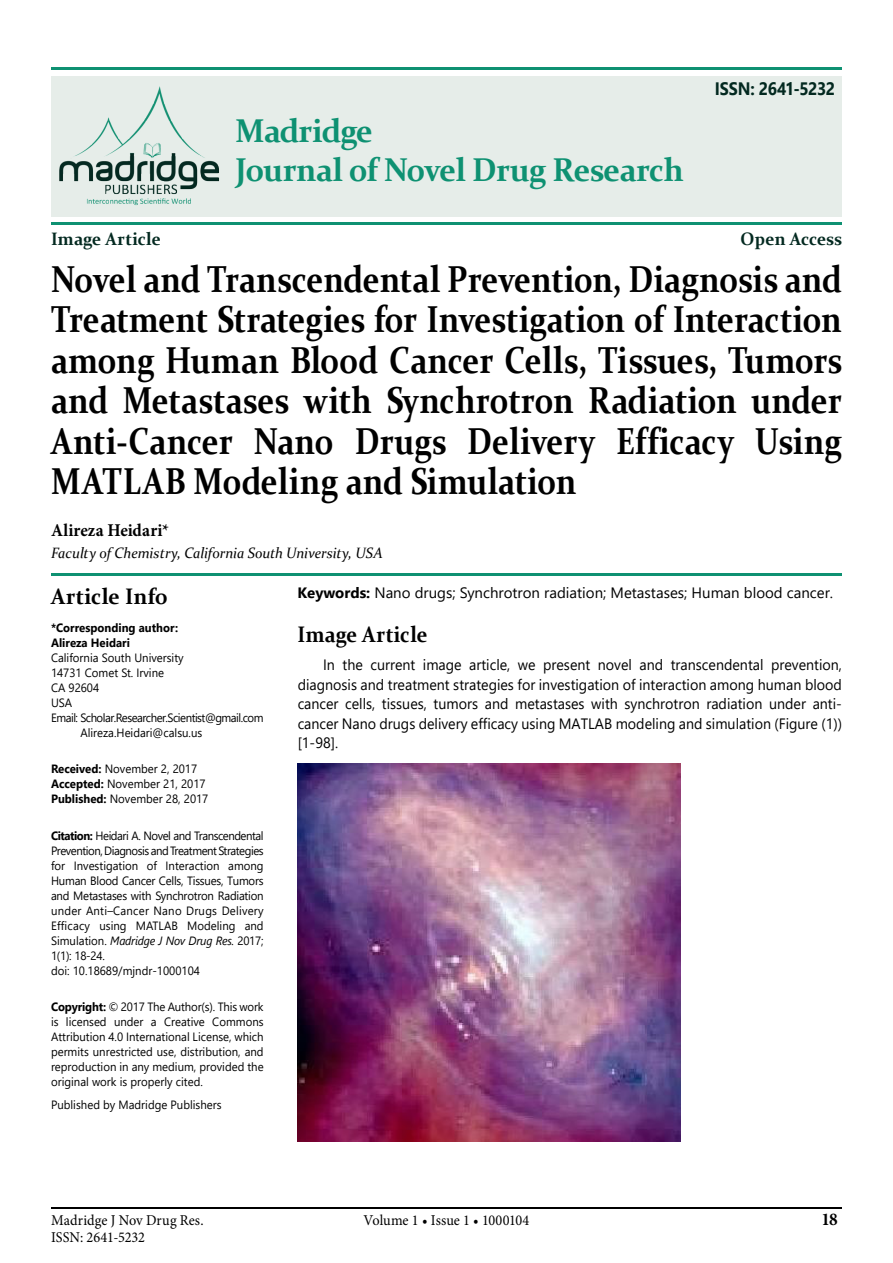
<style>
.page{position:relative;width:893px;height:1263px;background:#fff}
.page>*{position:absolute;margin:0;border:0;box-sizing:border-box;transform-origin:0 0}
.t1{font:700 37.5px/40.5px "Constantia";letter-spacing:.005em;color:#000;text-align:justify;scale:.85 1}
.t2{font:700 33px/39px "Constantia";letter-spacing:-.02em;color:#0e9172;scale:.95 1}
.t3{font:700 22.5px "Constantia";letter-spacing:.01em;color:#000;scale:.9 1}
.t4{font:700 22.5px "Constantia";letter-spacing:.01em;color:#000;scale:.95 1}
.t5{font:700 18px "Constantia";letter-spacing:.005em;color:#032920;scale:.95 1}
.t6{font:700 18px "Minion Pro";letter-spacing:.005em;color:#000;scale:.95 1}
.t7{font:700 18px "Segoe UI";letter-spacing:-.03em;color:#032920;scale:.9 1}
.t8{font:15px/19.5px "Segoe UI";color:#000;text-align:justify;scale:.95 1}
.t9{font:15px "Segoe UI";color:#000}
.t10{font:15px "Minion Pro";color:#000;scale:.95 1}
.t11{font:italic 15px "Constantia";letter-spacing:-.005em;color:#000;scale:.95 1}
.t12{font:12px/15px "Segoe UI";color:#000;scale:.95 1}
.t13{font:12px/15px "Segoe UI";letter-spacing:-.02em;color:#000;scale:.95 1}
.t14{font:12px "Segoe UI";letter-spacing:-.045em;color:#000;scale:.95 1}
.t15{font:700 12px/15px "Segoe UI";color:#000;scale:.95 1}
.s1{font-weight:700}
.s2{font-style:italic}
</style>
<div class="page">
<hr style="left:51px;top:1208px;width:791px;height:1px;background:#000">
<div style="left:51px;top:76px;width:791px;height:140px;background:#e6ede9"></div>
<hr style="left:51px;top:223px;width:791px;height:2px;background:#0e9172">
<hr style="left:51px;top:573px;width:791px;height:3px;background:#0e9172">
<hr style="left:51px;top:68px;width:791px;height:2px;background:#0e9172">
<img style="left:59px;top:86px;width:160px;height:120px">
<img style="left:298px;top:763px;width:382px;height:379px">
<h2 class="t2" style="left:236px;top:109px;width:473px">Madridge<br>Journal of Novel Drug Research</h2>
<h3 class="t7" style="left:715px;top:71px;width:135px">ISSN: 2641-5232</h3>
<h3 class="t5" style="left:51px;top:226px;width:117px">Image Article</h3>
<h3 class="t5" style="left:741px;top:226px;width:108px">Open Access</h3>
<p class="t1" style="left:51px;top:257px;width:932px">Novel and Transcendental Prevention, Diagnosis and Treatment Strategies for Investigation of Interaction among Human Blood Cancer Cells, Tissues, Tumors and Metastases with Synchrotron Radiation under Anti-Cancer Nano Drugs Delivery Efficacy Using MATLAB Modeling and Simulation</p>
<h3 class="t6" style="left:51px;top:518px;width:126px">Alireza Heidari*</h3>
<p class="t11" style="left:51px;top:543px;width:351px">Faculty of Chemistry, California South University, USA</p>
<h3 class="t4" style="left:51px;top:581px;width:125px">Article Info</h3>
<p class="t15" style="left:51px;top:619px;width:135px">*Corresponding author:<br>Alireza Heidari</p>
<p class="t12" style="left:51px;top:649px;width:141px">California South University</p>
<p class="t12" style="left:51px;top:664px;width:121px">14731 Comet St. Irvine</p>
<p class="t12" style="left:51px;top:679px;width:52px">CA 92604</p>
<p class="t12" style="left:51px;top:694px;width:24px">USA</p>
<p class="t14" style="left:51px;top:706px;width:225px">Email: Scholar.Researcher.Scientist@gmail.com</p>
<p class="t12" style="left:80px;top:724px;width:130px">Alireza.Heidari@calsu.us</p>
<p class="t12" style="left:51px;top:760px;width:167px"><span class="s1">Received:</span> November 2, 2017<br><span class="s1">Accepted:</span> November 21, 2017<br><span class="s1">Published:</span> November 28, 2017</p>
<p class="t13" style="left:51px;top:827px;width:225px"><span class="s1">Citation:</span> Heidari A. Novel and Transcendental Prevention, Diagnosis and Treatment Strategies for Investigation of Interaction among Human Blood Cancer Cells, Tissues, Tumors and Metastases with Synchrotron Radiation under Anti–Cancer Nano Drugs Delivery Efficacy using MATLAB Modeling and Simulation. <span class="s2">Madridge J Nov Drug Res.</span> 2017; 1(1): 18-24.<br>doi: 10.18689/mjndr-1000104</p>
<p class="t12" style="left:51px;top:998px;width:225px;text-align:justify"><span class="s1">Copyright:</span> © 2017 The Author(s). This work is licensed under a Creative Commons Attribution 4.0 International License, which permits unrestricted use, distribution, and reproduction in any medium, provided the original work is properly cited.</p>
<p class="t12" style="left:51px;top:1096px;width:181px">Published by Madridge Publishers</p>
<p class="t9" style="left:298px;top:579px;width:537px"><span class="s1">Keywords:</span> Nano drugs; Synchrotron radiation; Metastases; Human blood cancer.</p>
<h3 class="t3" style="left:298px;top:619px;width:146px">Image Article</h3>
<p class="t8" style="left:298px;top:654px;width:574px;text-indent:26px">In the current image article, we present novel and transcendental prevention, diagnosis and treatment strategies for investigation of interaction among human blood cancer cells, tissues, tumors and metastases with synchrotron radiation under anti&shy;cancer Nano drugs delivery efficacy using MATLAB modeling and simulation (Figure (1)) [1-98].</p>
<p class="t10" style="left:51px;top:1210px;width:162px">Madridge J Nov Drug Res.</p>
<h3 class="t6" style="left:821px;top:1206px;width:19px">18</h3>
<p class="t10" style="left:51px;top:1227px;width:100px">ISSN: 2641-5232</p>
<p class="t10" style="left:364px;top:1210px;width:176px">Volume 1 • Issue 1 • 1000104</p>
</div>
